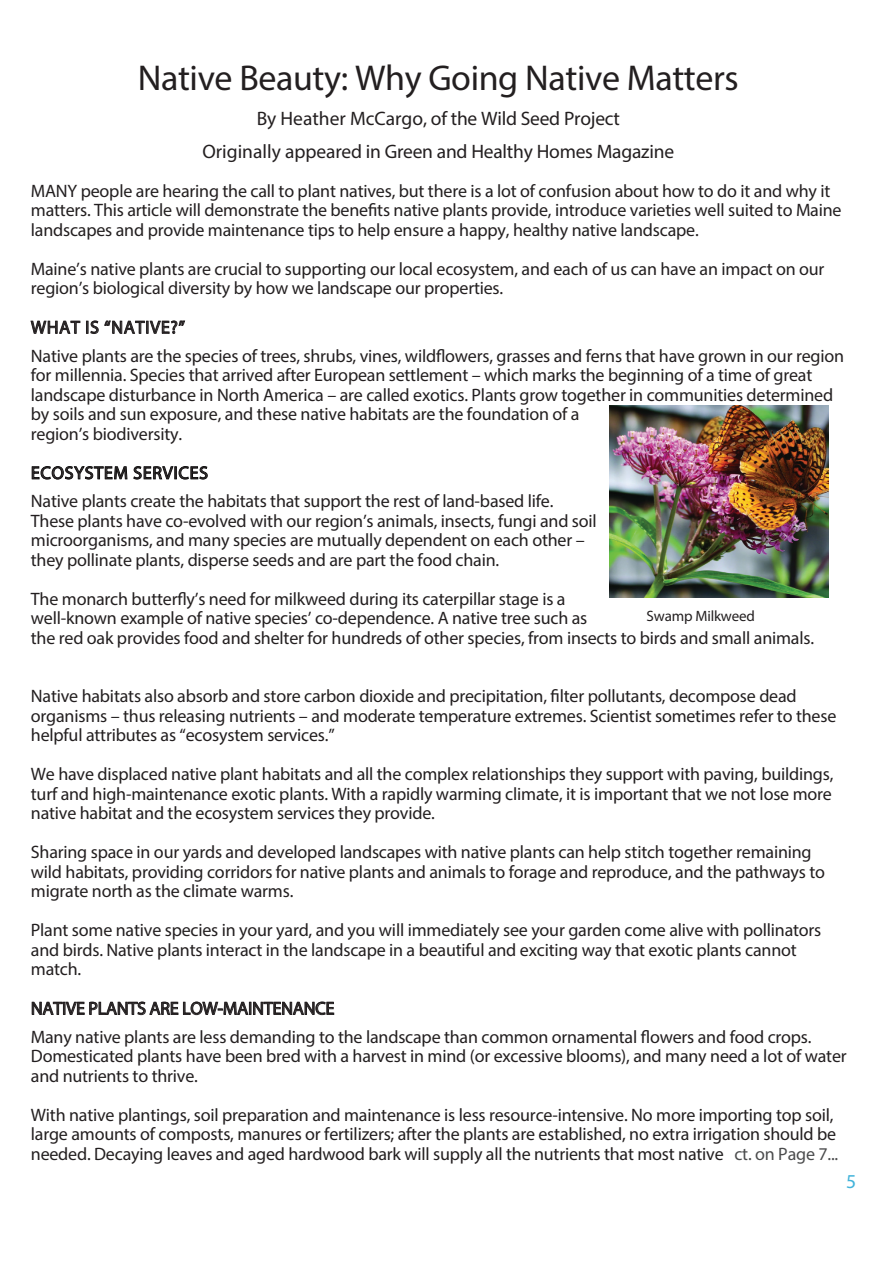
<style>
.page{position:relative;width:893px;height:1263px;background:#fff}
.page>*{position:absolute;margin:0;border:0;box-sizing:border-box;transform-origin:0 0}
.t1{font:36px "Myriad Pro";letter-spacing:-.01em;color:#231f20}
.t2{font:19.8px "Myriad Pro";color:#42b3da}
.t3{font:19.5px/33px "Myriad Pro";letter-spacing:-.01em;color:#231f20;text-align:center}
.t4{font:18px/19.5px "Myriad Pro";letter-spacing:-.01em;color:#231f20}
.t5{font:15px "Myriad Pro";letter-spacing:-.01em;color:#231f20}
.s1{color:#4b4c4d}
</style>
<div class="page">
<svg style="left:30px;top:320px;width:155px;height:14px"></svg>
<svg style="left:31px;top:466px;width:177px;height:14px"></svg>
<svg style="left:31px;top:1001px;width:303px;height:14px"></svg>
<img style="left:609px;top:405px;width:220px;height:192px">
<h1 class="t1" style="left:138px;top:56px;width:602px">Native Beauty: Why Going Native Matters</h1>
<p class="t3" style="left:202px;top:101px;width:473px">By Heather McCargo, of the Wild Seed Project<br>Originally appeared in Green and Healthy Homes Magazine</p>
<p class="t4" style="left:31px;top:181px;width:812px">MANY people are hearing the call to plant natives, but there is a lot of confusion about how to do it and why it matters. This article will demonstrate the benefits native plants provide, introduce varieties well suited to Maine landscapes and provide maintenance tips to help ensure a happy, healthy native landscape.</p>
<p class="t4" style="left:31px;top:259px;width:795px">Maine’s native plants are crucial to supporting our local ecosystem, and each of us can have an impact on our region’s biological diversity by how we landscape our properties.</p>
<p class="t4" style="left:31px;top:313px;width:815px;line-height:28.5px">WHAT IS “NATIVE?”<br>Native plants are the species of trees, shrubs, vines, wildflowers, grasses and ferns that have grown in our region</p>
<p class="t4" style="left:31px;top:365px;width:804px">for millennia. Species that arrived after European settlement – which marks the beginning of a time of great landscape disturbance in North America – are called exotics. Plants grow together in communities determined by soils and sun exposure, and these native habitats are the foundation of a<br>region’s biodiversity.</p>
<p class="t4" style="left:31px;top:458px;width:524px;line-height:28.5px">ECOSYSTEM SERVICES<br>Native plants create the habitats that support the rest of land-based life.</p>
<p class="t4" style="left:31px;top:511px;width:567px">These plants have co-evolved with our region’s animals, insects, fungi and soil microorganisms, and many species are mutually dependent on each other – they pollinate plants, disperse seeds and are part the food chain.</p>
<p class="t4" style="left:31px;top:589px;width:785px">The monarch butterfly’s need for milkweed during its caterpillar stage is a<br>well-known example of native species’ co-dependence. A native tree such as<br>the red oak provides food and shelter for hundreds of other species, from insects to birds and small animals.</p>
<p class="t5" style="left:646px;top:606px;width:110px">Swamp Milkweed</p>
<p class="t4" style="left:31px;top:686px;width:807px">Native habitats also absorb and store carbon dioxide and precipitation, filter pollutants, decompose dead organisms – thus releasing nutrients – and moderate temperature extremes. Scientist sometimes refer to these helpful attributes as “ecosystem services.”</p>
<p class="t4" style="left:31px;top:764px;width:804px;text-align:justify">We have displaced native plant habitats and all the complex relationships they support with paving, buildings, turf and high-maintenance exotic plants. With a rapidly warming climate, it is important that we not lose more native habitat and the ecosystem services they provide.</p>
<p class="t4" style="left:31px;top:842px;width:796px">Sharing space in our yards and developed landscapes with native plants can help stitch together remaining wild habitats, providing corridors for native plants and animals to forage and reproduce, and the pathways to migrate north as the climate warms.</p>
<p class="t4" style="left:31px;top:920px;width:792px">Plant some native species in your yard, and you will immediately see your garden come alive with pollinators and birds. Native plants interact in the landscape in a beautiful and exciting way that exotic plants cannot match.</p>
<p class="t4" style="left:31px;top:994px;width:782px;line-height:28.5px">NATIVE PLANTS ARE LOW-MAINTENANCE<br>Many native plants are less demanding to the landscape than common ornamental flowers and food crops.</p>
<p class="t4" style="left:31px;top:1046px;width:817px">Domesticated plants have been bred with a harvest in mind (or excessive blooms), and many need a lot of water and nutrients to thrive.</p>
<p class="t4" style="left:31px;top:1105px;width:809px">With native plantings, soil preparation and maintenance is less resource-intensive. No more importing top soil, large amounts of composts, manures or fertilizers; after the plants are established, no extra irrigation should be needed. Decaying leaves and aged hardwood bark will supply all the nutrients that most native <span class="s1">ct. on Page 7...</span></p>
<p class="t2" style="left:846px;top:1169px;width:12px">5</p>
</div>
